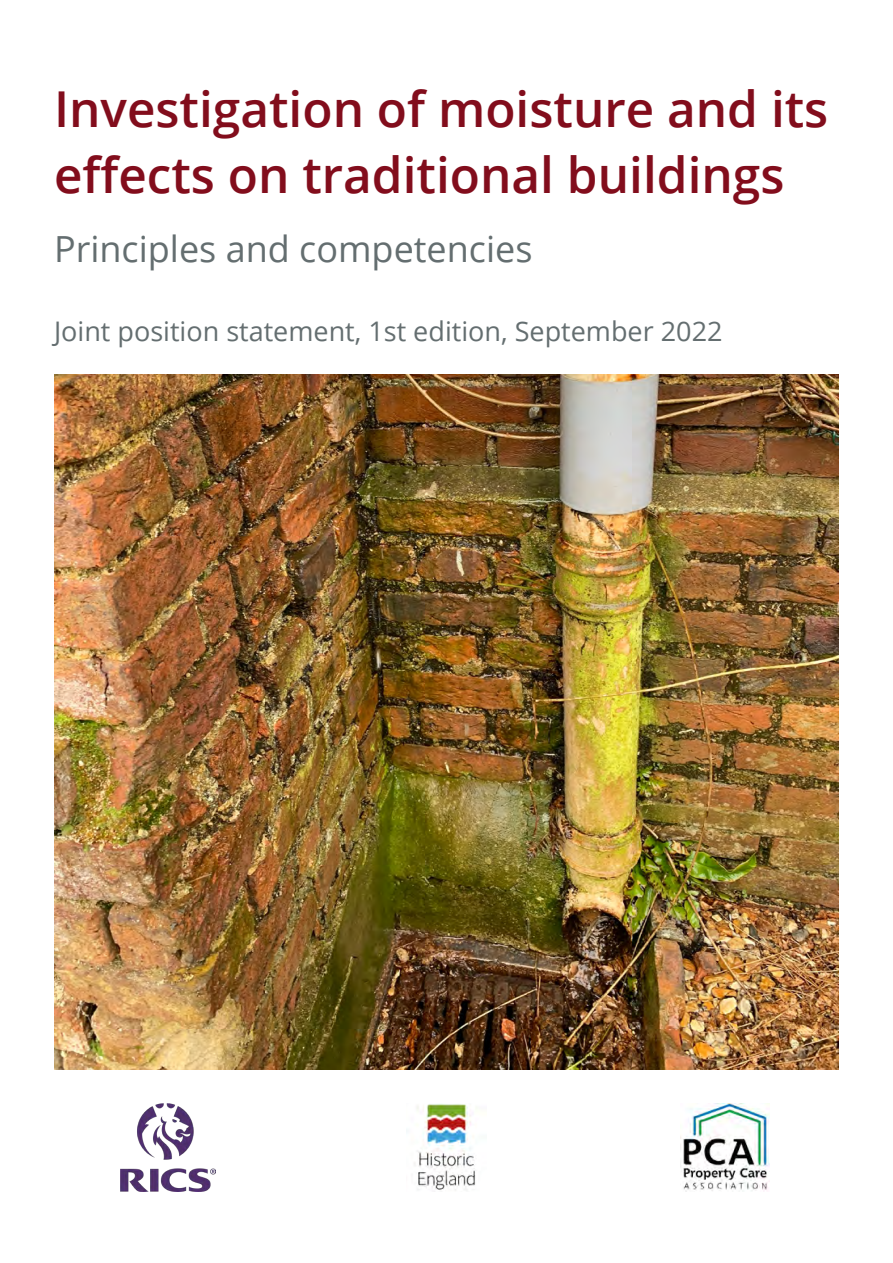
<style>
.page{position:relative;width:893px;height:1263px;background:#fff}
.page>*{position:absolute;margin:0;border:0;box-sizing:border-box;transform-origin:0 0}
.t1{font:600 49.5px/66px "Open Sans";color:#820d1c}
.t2{font:36px "Open Sans";color:#646e70}
.t3{font:27px "Open Sans";color:#646e70}
</style>
<div class="page">
<img style="left:54px;top:374px;width:785px;height:695px">
<img style="left:121px;top:1103px;width:95px;height:89px">
<img style="left:680px;top:1103px;width:90px;height:89px">
<img style="left:406px;top:1104px;width:71px;height:88px">
<p class="t1" style="left:54px;top:75px;width:776px">Investigation of moisture and its effects on traditional buildings</p>
<p class="t2" style="left:54px;top:224px;width:480px">Principles and competencies</p>
<p class="t3" style="left:54px;top:312px;width:670px">Joint position statement, 1st edition, September 2022</p>
</div>
